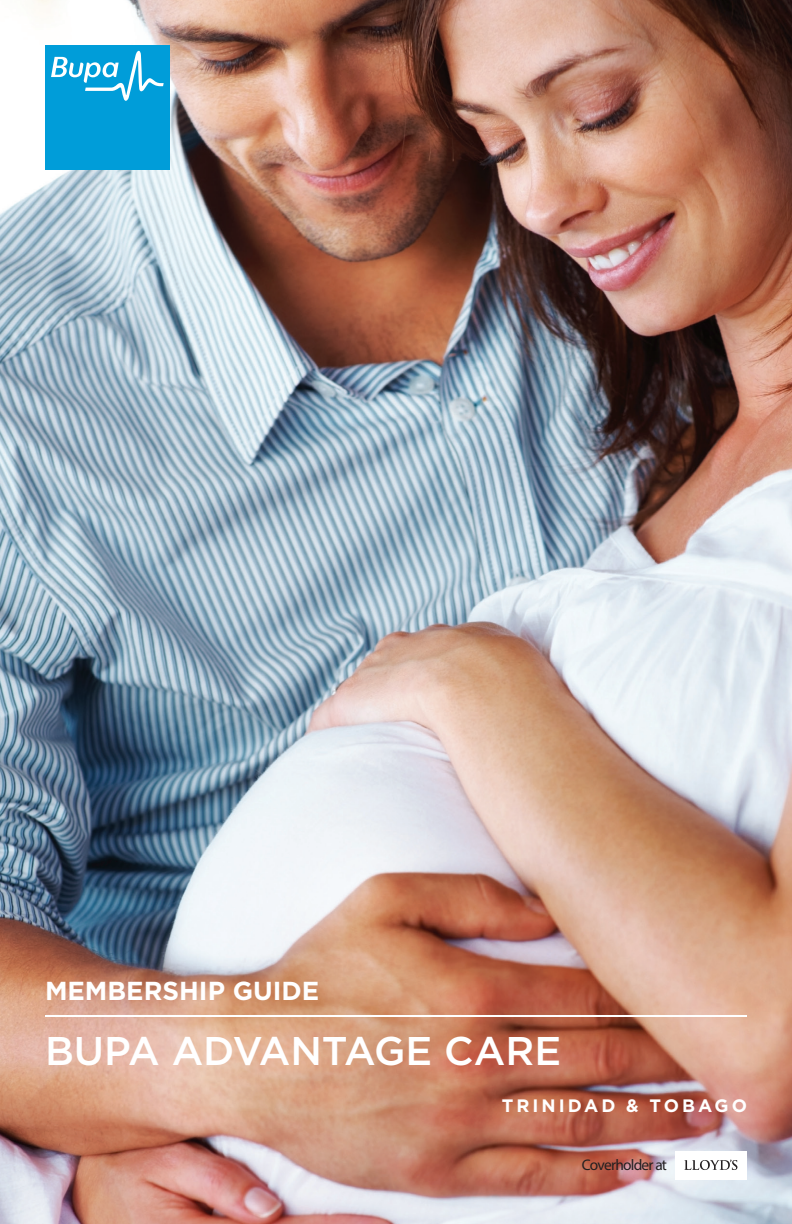
<style>
.page{position:relative;width:792px;height:1224px;background:#fff}
.page>*{position:absolute;margin:0;border:0;box-sizing:border-box;transform-origin:0 0}
.t1{font:500 40px "Gotham";color:#fff}
.t2{font:700 26px "Gotham";color:#fff}
.t3{font:700 18px "Gotham";letter-spacing:.165em;color:#fff}
.t4{font:15.4px "Myriad Pro";letter-spacing:-.05em;color:#231f20}
</style>
<div class="page">
<img style="left:0;top:0;width:792px;height:1224px">
<div style="left:45px;top:45px;width:125px;height:125px;background:#009dd9"></div>
<svg style="left:51px;top:51px;width:113px;height:50px"></svg>
<div style="left:675px;top:1151px;width:72px;height:28px;background:#fff"></div>
<svg style="left:684px;top:1160px;width:53px;height:10px"></svg>
<hr style="left:45px;top:1015px;width:702px;height:2px;background:#fff">
<p class="t2" style="left:45px;top:974px;width:276px">MEMBERSHIP GUIDE</p>
<p class="t1" style="left:45px;top:1025px;width:518px">BUPA ADVANTAGE CARE</p>
<p class="t3" style="left:502px;top:1093px;width:247px">TRINIDAD &amp; TOBAGO</p>
<p class="t4" style="left:582px;top:1156px;width:87px">Coverholder at</p>
</div>
